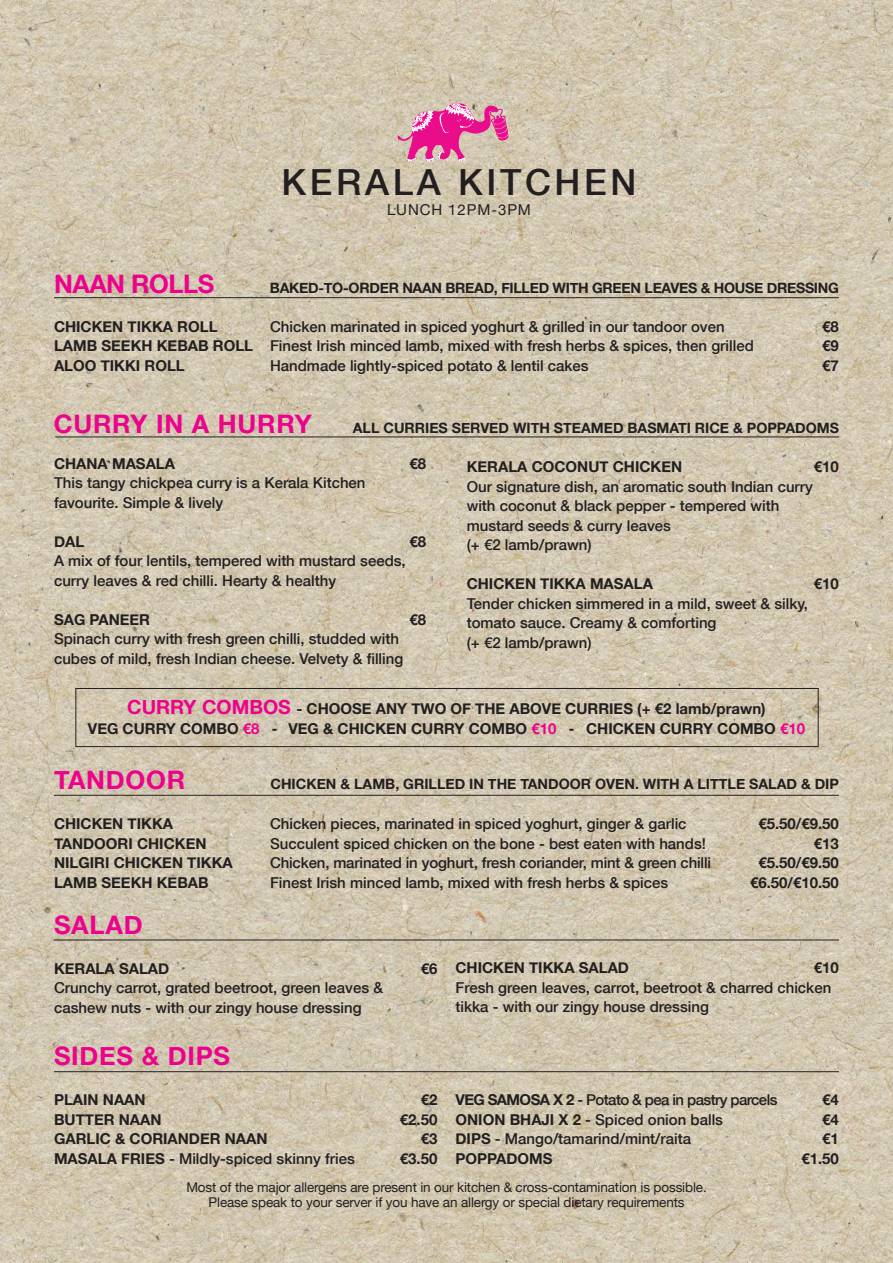
<style>
.page{position:relative;width:893px;height:1263px;background:#fff}
.page>*{position:absolute;margin:0;border:0;box-sizing:border-box;transform-origin:0 0}
.t1{font:500 36px "Helvetica Neue";letter-spacing:.1em;color:#231f20}
.t2{font:700 25.5px "Helvetica Neue";letter-spacing:.03em;color:#ed028c}
.t3{font:500 15px/19.5px "Helvetica Neue";color:#231f20}
.t4{font:700 15px "Helvetica Neue";color:#231f20}
.t5{font:500 15px "Helvetica Neue";letter-spacing:-.04em;color:#231f20}
.t6{font:15px "Helvetica Neue";letter-spacing:.06em;color:#231f20}
.t7{font:700 14.25px "Helvetica Neue";color:#231f20}
.t8{font:13.5px/15px "Helvetica Neue";letter-spacing:-.01em;color:#231f20;text-align:center}
.s1{font-size:19.5px;color:#ed028c}
.s2{color:#ed028c}
.s3{font-family:"Helvetica"}
.s4{font-weight:700}
</style>
<div class="page">
<img style="left:0;top:0;width:893px;height:1263px">
<svg style="left:397px;top:103px;width:112px;height:59px;background:#de80a7"></svg>
<hr style="left:55px;top:437px;width:784px;height:1px;background:#231f20">
<hr style="left:54px;top:297px;width:785px;height:1px;background:#231f20">
<hr style="left:54px;top:795px;width:785px;height:1px;background:#231f20">
<hr style="left:54px;top:940px;width:785px;height:1px;background:#231f20">
<hr style="left:54px;top:1071px;width:785px;height:1px;background:#231f20">
<div style="left:75px;top:688px;width:744px;height:59px;border:1px solid #231f20"></div>
<h1 class="t1" style="left:282px;top:160px;width:356px">Kerala Kitchen</h1>
<p class="t6" style="left:387px;top:200px;width:145px">LUNCH 12PM-3PM</p>
<h2 class="t2" style="left:54px;top:268px;width:95px">NAAN ROLL</h2>
<h2 class="t2" style="left:198px;top:268px;width:18px">S</h2>
<p class="t7" style="left:270px;top:279px;width:11px">BAKED</p>
<p class="t7" style="left:318px;top:279px;width:95px">-TO-ORDER NAAN</p>
<p class="t7" style="left:445px;top:279px;width:30px">BREAD</p>
<p class="t7" style="left:494px;top:279px;width:69px">, FILLED WITH</p>
<p class="t7" style="left:592px;top:279px;width:31px">GREEN</p>
<p class="t7" style="left:644px;top:279px;width:18px">LEAVES</p>
<p class="t7" style="left:701px;top:279px;width:96px">&amp; HOUSE DRESSIN</p>
<p class="t7" style="left:828px;top:279px;width:12px">G</p>
<p class="t4" style="left:54px;top:317px;width:165px">CHICKEN TIKKA ROLL</p>
<p class="t3" style="left:270px;top:316px;width:456px">Chicken marinated in spiced yoghurt &amp; grilled in our tandoor oven</p>
<p class="t4" style="left:822px;top:317px;width:18px">€8</p>
<p class="t4" style="left:54px;top:337px;width:178px">LAMB SEEKH KEBAB ROLL</p>
<p class="t3" style="left:270px;top:336px;width:485px">Finest Irish minced lamb, mixed with fresh herbs &amp; spices, then grilled</p>
<p class="t4" style="left:822px;top:337px;width:18px">€9</p>
<p class="t4" style="left:54px;top:356px;width:22px">ALOO</p>
<p class="t4" style="left:101px;top:356px;width:86px">TIKKI ROLL</p>
<p class="t3" style="left:270px;top:355px;width:320px">Handmade lightly-spiced potato &amp; lentil cakes</p>
<p class="t4" style="left:822px;top:356px;width:18px">€7</p>
<h2 class="t2" style="left:54px;top:408px;width:259px">CURRY IN A HURRY</h2>
<p class="t7" style="left:353px;top:419px;width:53px">ALL CURR</p>
<p class="t7" style="left:425px;top:419px;width:110px">IES SERVED WITH</p>
<p class="t7" style="left:554px;top:419px;width:287px">STEAMED BASMATI RICE &amp; POPPADOMS</p>
<p class="t4" style="left:54px;top:454px;width:23px">CHANA</p>
<p class="t4" style="left:112px;top:454px;width:65px">MASALA</p>
<p class="t4" style="left:410px;top:454px;width:18px">€8</p>
<p class="t3" style="left:54px;top:473px;width:313px">This tangy chickpea curry is a Kerala Kitchen favourite. Simple &amp; lively</p>
<p class="t4" style="left:54px;top:532px;width:30px">DAL</p>
<p class="t4" style="left:410px;top:532px;width:18px">€8</p>
<p class="t3" style="left:54px;top:551px;width:353px">A mix of four lentils, tempered with mustard seeds, curry leaves &amp; red chilli. Hearty &amp; healthy</p>
<p class="t4" style="left:54px;top:610px;width:96px">SAG PANEER</p>
<p class="t4" style="left:410px;top:610px;width:18px">€8</p>
<p class="t3" style="left:54px;top:629px;width:351px">Spinach curry with fresh green chilli, studded with cubes of mild, fresh Indian cheese. Velvety &amp; filling</p>
<p class="t4" style="left:467px;top:458px;width:156px">KERALA COCONUT CHICKEN</p>
<p class="t4" style="left:814px;top:458px;width:27px">€10</p>
<p class="t3" style="left:467px;top:476px;width:348px">Our signature dish, an aromatic south Indian curry with coconut &amp; black pepper - tempered with mustard seeds &amp; curry leaves<br>(+ €2 lamb/prawn)</p>
<p class="t4" style="left:467px;top:575px;width:11px">CHICKEN</p>
<p class="t4" style="left:540px;top:575px;width:20px">TIKKA</p>
<p class="t4" style="left:590px;top:575px;width:25px">MASA</p>
<p class="t4" style="left:634px;top:575px;width:16px">LA</p>
<p class="t4" style="left:814px;top:575px;width:27px">€10</p>
<p class="t3" style="left:467px;top:593px;width:343px">Tender chicken simmered in a mild, sweet &amp; silky, tomato sauce. Creamy &amp; comforting<br>(+ €2 lamb/prawn)</p>
<p class="t4" style="left:127px;top:700px;width:461px"><span class="s1">CURRY COMBOS</span> - CHOOSE ANY TWO OF THE ABOVE CURR</p>
<p class="t4" style="left:609px;top:700px;width:158px">IES (+ €2 LAMB/PRAWN)</p>
<p class="t4" style="left:88px;top:719px;width:58px">VEG CURRY</p>
<p class="t4" style="left:180px;top:719px;width:169px">COMBO <span class="s2">€8</span> <span class="s3">-</span> VEG &amp; CHICKEN</p>
<p class="t4" style="left:411px;top:719px;width:23px">CURRY</p>
<p class="t4" style="left:469px;top:719px;width:129px">COMBO <span class="s2">€10</span> <span class="s3">-</span> CHICKEN</p>
<p class="t4" style="left:660px;top:719px;width:23px">CURRY</p>
<p class="t4" style="left:717px;top:719px;width:89px">COMBO <span class="s2">€10</span></p>
<h2 class="t2" style="left:54px;top:765px;width:92px">TANDOOR</h2>
<p class="t7" style="left:270px;top:775px;width:11px">CHICKEN</p>
<p class="t7" style="left:340px;top:775px;width:34px">&amp; LAMB</p>
<p class="t7" style="left:395px;top:775px;width:136px">, GRILLED IN THE TAND</p>
<p class="t7" style="left:559px;top:775px;width:95px">OOR OVEN. WITH</p>
<p class="t7" style="left:684px;top:775px;width:140px">A LITTLE SALAD &amp; DIP</p>
<p class="t4" style="left:54px;top:815px;width:121px">CHICKEN TIKKA</p>
<p class="t3" style="left:270px;top:814px;width:418px">Chicken pieces, marinated in spiced yoghurt, ginger &amp; garlic</p>
<p class="t4" style="left:758px;top:815px;width:82px">€5.50/€9.50</p>
<p class="t4" style="left:54px;top:834px;width:20px">TAND</p>
<p class="t4" style="left:94px;top:834px;width:53px">OORI CHICKEN</p>
<p class="t3" style="left:270px;top:833px;width:437px">Succulent spiced chicken on the bone - best eaten with hands!</p>
<p class="t4" style="left:814px;top:834px;width:27px">€13</p>
<p class="t4" style="left:54px;top:854px;width:180px">NILGIRI CHICKEN TIKKA</p>
<p class="t3" style="left:270px;top:853px;width:443px">Chicken, marinated in yoghurt, fresh coriander, mint &amp; green chilli</p>
<p class="t4" style="left:758px;top:854px;width:82px">€5.50/€9.50</p>
<p class="t4" style="left:54px;top:873px;width:12px">LAMB</p>
<p class="t4" style="left:102px;top:873px;width:11px">SEEKH</p>
<p class="t4" style="left:157px;top:873px;width:10px">KEBAB</p>
<p class="t3" style="left:270px;top:872px;width:400px">Finest Irish minced lamb, mixed with fresh herbs &amp; spices</p>
<p class="t4" style="left:750px;top:873px;width:90px">€6.50/€10.50</p>
<h2 class="t2" style="left:54px;top:909px;width:71px">SALAD</h2>
<p class="t4" style="left:54px;top:959px;width:117px">KERALA SALAD</p>
<p class="t4" style="left:421px;top:959px;width:18px">€6</p>
<p class="t3" style="left:54px;top:978px;width:331px">Crunchy carrot, grated beetroot, green leaves &amp; cashew nuts - with our zingy house dressing</p>
<h2 class="t2" style="left:54px;top:1040px;width:17px">SIDES</h2>
<h2 class="t2" style="left:142px;top:1040px;width:43px">&amp; DIPS</h2>
<p class="t4" style="left:54px;top:1090px;width:29px">PLAIN</p>
<p class="t4" style="left:103px;top:1090px;width:10px">NAAN</p>
<p class="t4" style="left:421px;top:1090px;width:18px">€2</p>
<p class="t4" style="left:54px;top:1110px;width:32px">BUTTE</p>
<p class="t4" style="left:104px;top:1110px;width:25px">R NAAN</p>
<p class="t4" style="left:400px;top:1110px;width:39px">€2.50</p>
<p class="t4" style="left:54px;top:1129px;width:120px">GARLIC &amp; CORIANDE</p>
<p class="t4" style="left:210px;top:1129px;width:25px">R NAAN</p>
<p class="t4" style="left:421px;top:1129px;width:18px">€3</p>
<p class="t3" style="left:54px;top:1148px;width:302px"><span class="s4">MASALA FRIES</span> - Mildly-spiced skinny fries</p>
<p class="t4" style="left:400px;top:1149px;width:39px">€3.50</p>
<p class="t4" style="left:455px;top:958px;width:11px">CHICKEN</p>
<p class="t4" style="left:529px;top:958px;width:11px">TIKKA</p>
<p class="t4" style="left:579px;top:958px;width:38px">SALAD</p>
<p class="t4" style="left:814px;top:958px;width:27px">€10</p>
<p class="t3" style="left:455px;top:977px;width:377px">Fresh green leaves, carrot, beetroot &amp; charred chicken tikka - with our zingy house dressing</p>
<p class="t4" style="left:455px;top:1090px;width:44px">VE G SAM</p>
<p class="t5" style="left:520px;top:1091px;width:259px"><span class="s4">OSA X 2</span> - Potato &amp; pea in pastry parcels</p>
<p class="t4" style="left:822px;top:1090px;width:18px">€4</p>
<p class="t4" style="left:455px;top:1110px;width:66px">ONION BHA</p>
<p class="t3" style="left:542px;top:1109px;width:183px"><span class="s4">JI X 2</span> - Spiced onion balls</p>
<p class="t4" style="left:822px;top:1110px;width:18px">€4</p>
<p class="t4" style="left:455px;top:1129px;width:10px">DIPS</p>
<p class="t3" style="left:495px;top:1129px;width:198px">- Mango/tamarind/mint/raita</p>
<p class="t4" style="left:822px;top:1129px;width:18px">€1</p>
<p class="t4" style="left:455px;top:1149px;width:98px">POPPADOMS</p>
<p class="t4" style="left:801px;top:1149px;width:39px">€1.50</p>
<p class="t8" style="left:186px;top:1180px;width:522px">Most of the major allergens are present in our kitchen &amp; cross-contamination is possible.<br>Please speak to your server if you have an allergy or special dietary requirements</p>
</div>
